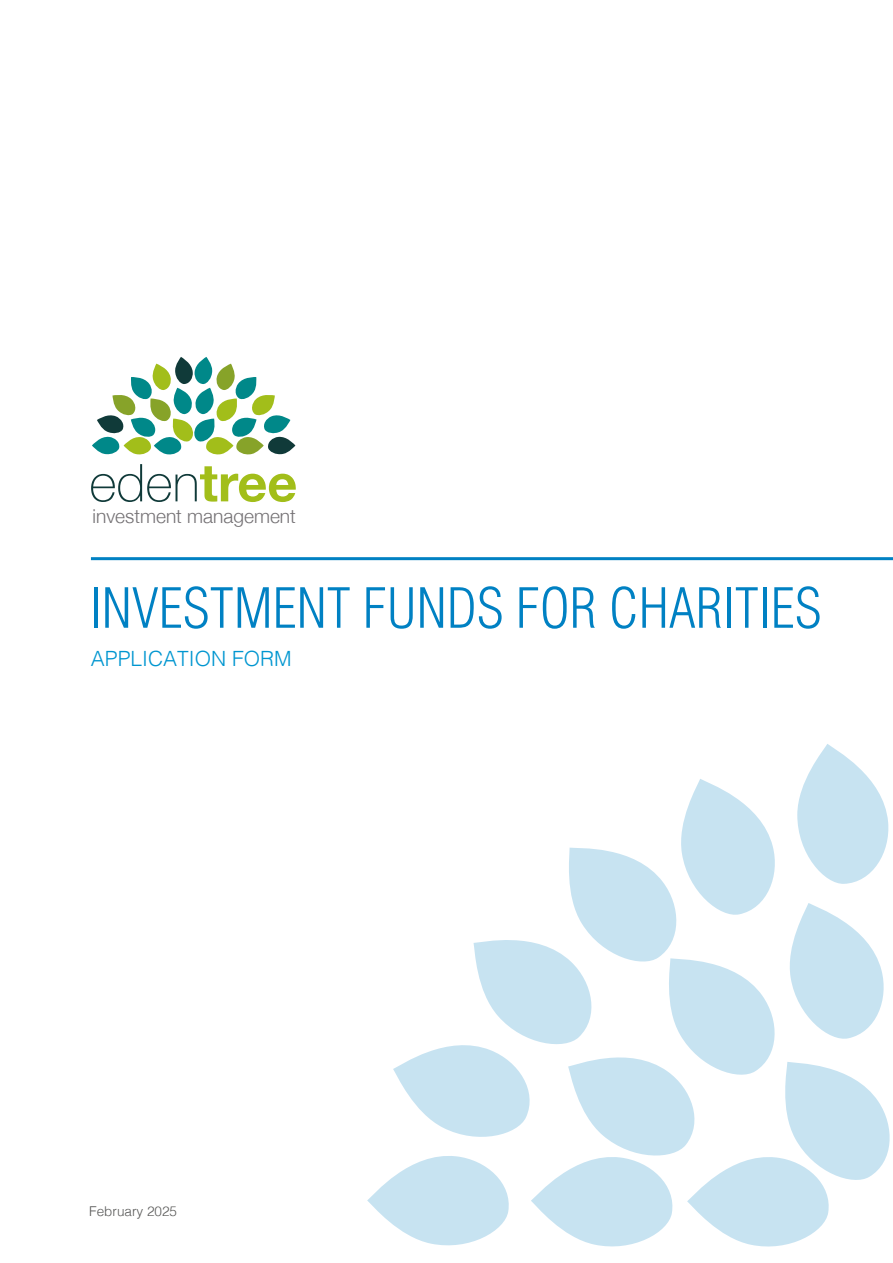
<style>
.page{position:relative;width:893px;height:1263px;background:#fff}
.page>*{position:absolute;margin:0;border:0;box-sizing:border-box;transform-origin:0 0}
._01_Cover_Title{font:300 condensed 54px "Helvetica LT Std";color:#0081c3}
.t1{font:100 52.2px "Helvetica Neue";color:#103a39}
._06_Form_Field_L{font:300 21px "Helvetica";color:#0096d0}
.t2{font:300 19.2px "Helvetica Neue";color:#747174}
._07_Split_Field_L{font:300 13.5px "Helvetica";color:#575756}
.s1{font-weight:700;color:#a2be1a}
</style>
<div class="page">
<hr style="left:91px;top:557px;width:802px;height:3px;background:#0081c3">
<svg style="left:92px;top:357px;width:203px;height:98px"></svg>
<svg style="left:367px;top:744px;width:523px;height:503px"></svg>
<p class="t1" style="left:89px;top:443px;width:209px">eden<span class="s1">tree</span></p>
<p class="t2" style="left:93px;top:501px;width:205px">investment management</p>
<p class="_01_Cover_Title" style="left:90px;top:574px;width:733px">INVESTMENT FUNDS FOR CHARITIES</p>
<p class="_06_Form_Field_L" style="left:91px;top:640px;width:202px">APPLICATION FORM</p>
<p class="_07_Split_Field_L" style="left:89px;top:1200px;width:89px">February 2025</p>
</div>
